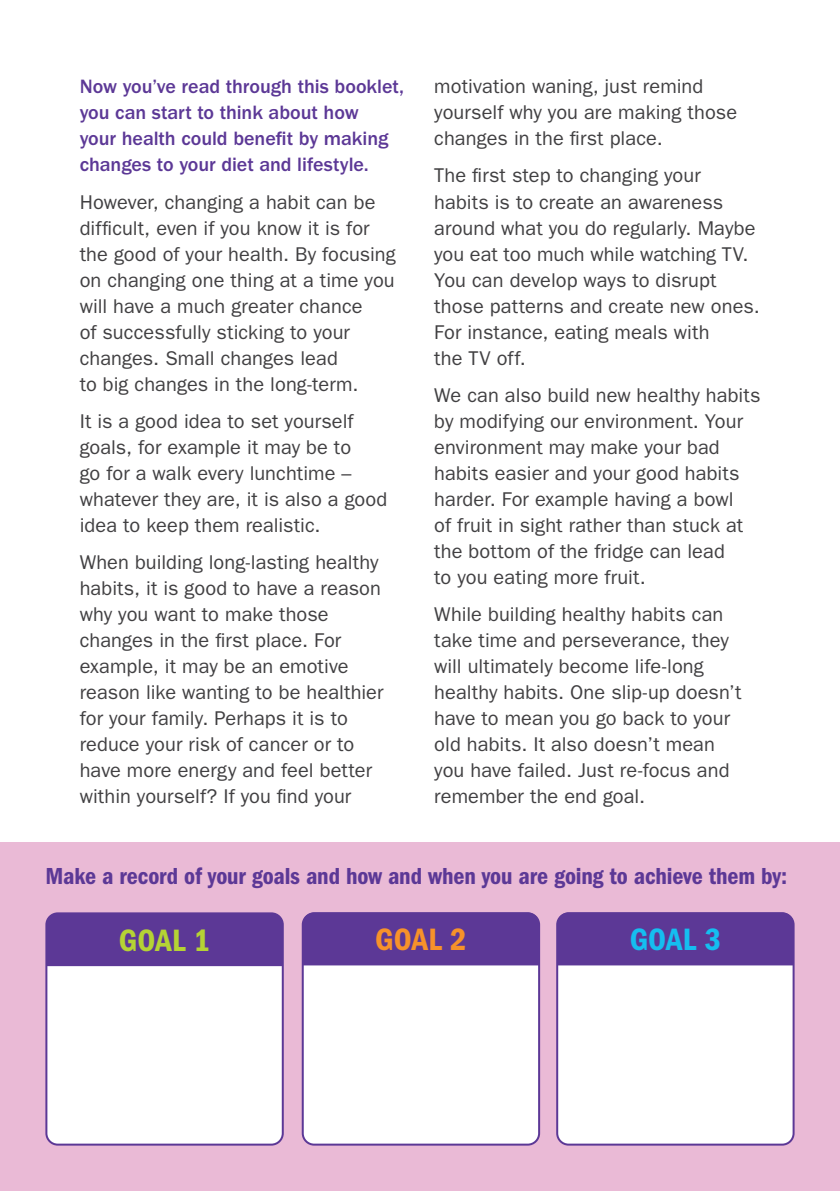
<style>
.page{position:relative;width:840px;height:1191px;background:#fff}
.page>*{position:absolute;margin:0;border:0;box-sizing:border-box;transform-origin:0 0}
.t1{font:32px "ITC Franklin Gothic Std Dm Cd";color:#b5d334}
.t2{font:32px "ITC Franklin Gothic Std Dm Cd";color:#f7922a}
.t3{font:32px "ITC Franklin Gothic Std Dm Cd";color:#15bef0}
.t4{font:24px "ITC Franklin Gothic Std Dm Cd";letter-spacing:-.005em;color:#5c3896}
.t5{font:20px/26px "ITC Franklin Gothic Std";letter-spacing:.005em;color:#414042}
.t6{font:500 20px/26px "ITC Franklin Gothic Std";letter-spacing:-.005em;color:#5c3896}
</style>
<div class="page">
<div style="left:0;top:842px;width:839px;height:349px;background:#eabad6"></div>
<div style="left:46px;top:913px;width:236px;height:231px;background:#fff;border-radius:11px"></div>
<div style="left:45px;top:912px;width:238px;height:233px;border:2px solid #5c3896;border-radius:11px"></div>
<div style="left:46px;top:913px;width:236px;height:53px;background:#5c3896"></div>
<div style="left:302px;top:913px;width:237px;height:231px;background:#fff;border-radius:11px"></div>
<div style="left:301px;top:912px;width:239px;height:233px;border:2px solid #5c3896;border-radius:11px"></div>
<div style="left:302px;top:912px;width:236px;height:53px;background:#5c3896"></div>
<div style="left:557px;top:913px;width:236px;height:231px;background:#fff;border-radius:11px"></div>
<div style="left:556px;top:912px;width:238px;height:233px;border:2px solid #5c3896;border-radius:11px"></div>
<div style="left:557px;top:912px;width:236px;height:53px;background:#5c3896"></div>
<p class="t6" style="left:80px;top:74px;width:326px">Now you’ve read through this booklet, you can start to think about how<br>your health could benefit by making changes to your diet and lifestyle.</p>
<p class="t5" style="left:80px;top:189px;width:317px">However, changing a habit can be difficult, even if you know it is for the good of your health. By focusing on changing one thing at a time you will have a much greater chance<br>of successfully sticking to your changes. Small changes lead<br>to big changes in the long-term.</p>
<p class="t5" style="left:80px;top:408px;width:309px">It is a good idea to set yourself goals, for example it may be to<br>go for a walk every lunchtime – whatever they are, it is also a good idea to keep them realistic.</p>
<p class="t5" style="left:80px;top:549px;width:305px">When building long-lasting healthy habits, it is good to have a reason why you want to make those changes in the first place. For example, it may be an emotive reason like wanting to be healthier for your family. Perhaps it is to reduce your risk of cancer or to have more energy and feel better within yourself? If you find your</p>
<p class="t5" style="left:434px;top:73px;width:304px">motivation waning, just remind yourself why you are making those changes in the first place.</p>
<p class="t5" style="left:434px;top:163px;width:327px">The first step to changing your habits is to create an awareness around what you do regularly. Maybe you eat too much while watching TV.<br>You can develop ways to disrupt those patterns and create new ones.<br>For instance, eating meals with<br>the TV off.</p>
<p class="t5" style="left:434px;top:382px;width:327px">We can also build new healthy habits by modifying our environment. Your environment may make your bad habits easier and your good habits harder. For example having a bowl<br>of fruit in sight rather than stuck at the bottom of the fridge can lead<br>to you eating more fruit.</p>
<p class="t5" style="left:434px;top:601px;width:308px">While building healthy habits can take time and perseverance, they will ultimately become life-long healthy habits. One slip-up doesn’t have to mean you go back to your old habits. It also doesn’t mean you have failed. Just re-focus and remember the end goal.</p>
<p class="t4" style="left:45px;top:862px;width:742px">Make a record of your goals and how and when you are going to achieve them by:</p>
<p class="t1" style="left:119px;top:922px;width:93px">GOAL 1</p>
<p class="t2" style="left:375px;top:921px;width:93px">GOAL 2</p>
<p class="t3" style="left:629px;top:921px;width:93px">GOAL 3</p>
</div>
